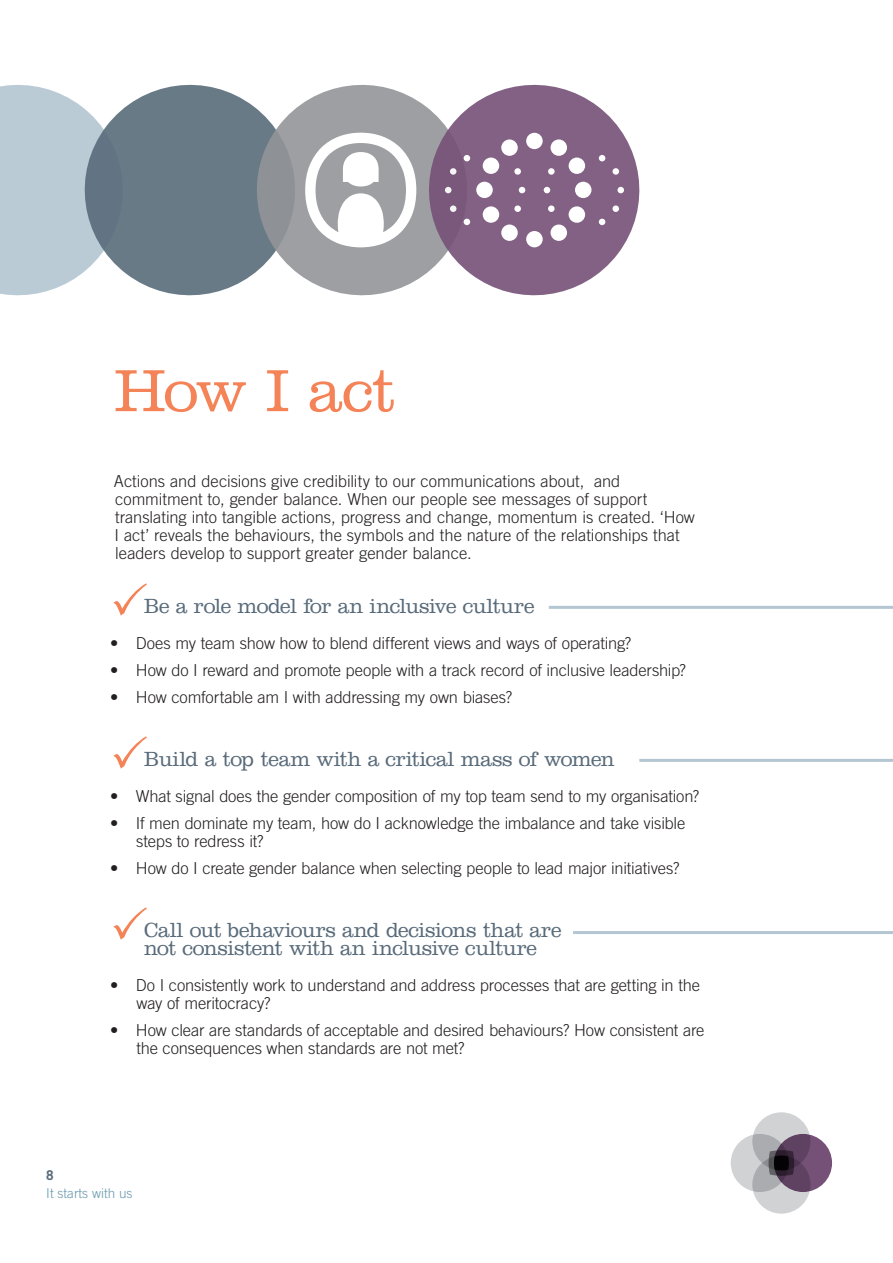
<style>
.page{position:relative;width:893px;height:1263px;background:#fff}
.page>*{position:absolute;margin:0;border:0;box-sizing:border-box;transform-origin:0 0}
.t1{font:300 61.5px "Clarendon";letter-spacing:-.03em;color:#f48357}
.Opening_para_title{font:300 21px/18px "Clarendon";letter-spacing:-.025em;color:#596b7a}
.Opening_para{font:300 16.5px/18px "Trade Gothic LT Std";letter-spacing:-.01em;color:#231f20}
.t2{font:300 13.5px "Trade Gothic LT Std";color:#6898ad}
.t3{font:700 13.5px "Trade Gothic LT Std";color:#596b7a}
</style>
<div class="page">
<svg style="left:636px;top:605px;width:257px;height:4px"></svg>
<svg style="left:573px;top:759px;width:320px;height:175px"></svg>
<div style="left:752px;top:1112px;width:58px;height:58px;background:#d1d2d4;border-radius:50%"></div>
<div style="left:752px;top:1155px;width:58px;height:58px;background:#d1d2d4;border-radius:50%"></div>
<svg style="left:774px;top:1134px;width:58px;height:58px;background:#6a496c"></svg>
<svg style="left:731px;top:1134px;width:58px;height:58px;background:#b9babd"></svg>
<svg style="left:769px;top:1150px;width:25px;height:26px"></svg>
<div style="left:0;top:85px;width:71px;height:211px;background:#bacbd6"></div>
<svg style="left:71px;top:84px;width:172px;height:212px;background:#84939e"></svg>
<svg style="left:243px;top:84px;width:172px;height:212px;fill:#9e9fa2"></svg>
<svg style="left:305px;top:133px;width:110px;height:114px"></svg>
<svg style="left:415px;top:84px;width:225px;height:212px;fill:#836184"></svg>
<div style="left:526px;top:133px;width:17px;height:16px;background:#fff;border-radius:50%"></div>
<div style="left:551px;top:139px;width:16px;height:17px;background:#fff;border-radius:50%"></div>
<div style="left:501px;top:139px;width:17px;height:17px;background:#fff;border-radius:50%"></div>
<div style="left:569px;top:158px;width:16px;height:16px;background:#fff;border-radius:50%"></div>
<div style="left:483px;top:158px;width:16px;height:16px;background:#fff;border-radius:50%"></div>
<div style="left:575px;top:182px;width:16px;height:16px;background:#fff;border-radius:50%"></div>
<div style="left:476px;top:182px;width:17px;height:16px;background:#fff;border-radius:50%"></div>
<div style="left:569px;top:206px;width:16px;height:17px;background:#fff;border-radius:50%"></div>
<div style="left:483px;top:206px;width:16px;height:17px;background:#fff;border-radius:50%"></div>
<div style="left:551px;top:225px;width:16px;height:16px;background:#fff;border-radius:50%"></div>
<div style="left:501px;top:225px;width:17px;height:16px;background:#fff;border-radius:50%"></div>
<div style="left:526px;top:231px;width:17px;height:16px;background:#fff;border-radius:50%"></div>
<svg style="left:599px;top:155px;width:6px;height:6px"></svg>
<div style="left:612px;top:168px;width:7px;height:7px;background:#fff;border-radius:50%"></div>
<div style="left:548px;top:168px;width:7px;height:7px;background:#fff;border-radius:50%"></div>
<div style="left:617px;top:187px;width:7px;height:6px;background:#fff;border-radius:50%"></div>
<svg style="left:544px;top:187px;width:6px;height:6px"></svg>
<div style="left:612px;top:205px;width:7px;height:7px;background:#fff;border-radius:50%"></div>
<div style="left:548px;top:205px;width:7px;height:7px;background:#fff;border-radius:50%"></div>
<svg style="left:599px;top:219px;width:6px;height:6px"></svg>
<svg style="left:464px;top:155px;width:6px;height:6px"></svg>
<div style="left:450px;top:168px;width:6px;height:7px;background:#f5f5f5;border-radius:50%"></div>
<div style="left:514px;top:168px;width:7px;height:7px;background:#fff;border-radius:50%"></div>
<svg style="left:445px;top:187px;width:6px;height:6px"></svg>
<svg style="left:519px;top:187px;width:6px;height:6px"></svg>
<div style="left:450px;top:205px;width:6px;height:7px;background:#f5f5f5;border-radius:50%"></div>
<div style="left:514px;top:205px;width:7px;height:7px;background:#fff;border-radius:50%"></div>
<svg style="left:464px;top:219px;width:6px;height:6px"></svg>
<h1 class="t1" style="left:114px;top:354px;width:282px">How I act</h1>
<p class="Opening_para" style="left:114px;top:472px;width:582px">Actions and decisions give credibility to our communications about, and commitment to, gender balance. When our people see messages of support translating into tangible actions, progress and change, momentum is created. ‘How I act’ reveals the behaviours, the symbols and the nature of the relationships that leaders develop to support greater gender balance.</p>
<p class="Opening_para_title" style="left:144px;top:598px;width:392px">Be a role model for an inclusive culture</p>
<p class="Opening_para" style="left:110px;top:634px;width:523px">• Does my team show how to blend different views and ways of operating?</p>
<p class="Opening_para" style="left:110px;top:661px;width:577px">• How do I reward and promote people with a track record of inclusive leadership?</p>
<p class="Opening_para" style="left:110px;top:688px;width:403px">• How comfortable am I with addressing my own biases?</p>
<p class="Opening_para_title" style="left:144px;top:751px;width:472px">Build a top team with a critical mass of women</p>
<p class="Opening_para" style="left:110px;top:787px;width:590px">• What signal does the gender composition of my top team send to my organisation?</p>
<p class="Opening_para" style="left:136px;top:814px;width:550px;text-indent:-26px">• If men dominate my team, how do I acknowledge the imbalance and take visible steps to redress it?</p>
<p class="Opening_para" style="left:110px;top:859px;width:571px">• How do I create gender balance when selecting people to lead major initiatives?</p>
<p class="Opening_para_title" style="left:144px;top:922px;width:419px">Call out behaviours and decisions that are not consistent with an inclusive culture</p>
<p class="Opening_para" style="left:136px;top:976px;width:565px;text-indent:-26px">• Do I consistently work to understand and address processes that are getting in the way of meritocracy?</p>
<p class="Opening_para" style="left:136px;top:1021px;width:570px;text-indent:-26px">• How clear are standards of acceptable and desired behaviours? How consistent are the consequences when standards are not met?</p>
<p class="t3" style="left:46px;top:1167px;width:9px">8</p>
<p class="t2" style="left:46px;top:1185px;width:88px">It starts with us</p>
</div>
